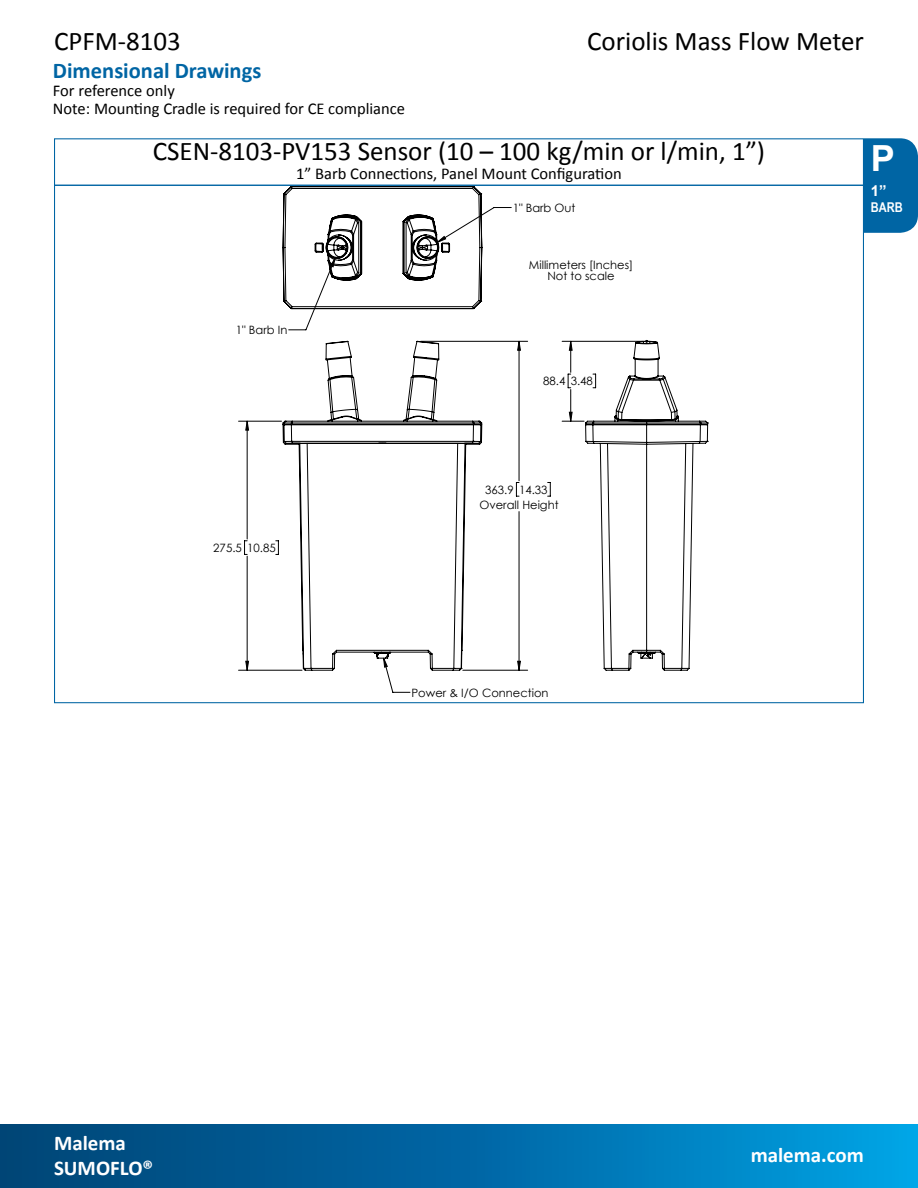
<style>
.page{position:relative;width:918px;height:1188px;background:#fff}
.page>*{position:absolute;margin:0;border:0;box-sizing:border-box;transform-origin:0 0}
.t1{font:700 36px "Arial";color:#fff}
.t2{font:27px "Calibri";color:#000}
.t3{font:700 22.5px "Calibri";color:#0065a4}
.t4{font:700 21px/25.2px "Calibri";color:#fff}
.t5{font:16.5px/18px "Calibri";color:#000}
.t6{font:700 15px "Arial";color:#fff}
.t7{font:700 13.5px "Arial Narrow";color:#fff}
.t8{font:11.55px/11.2px "Century Gothic";color:#000;text-align:center}
</style>
<div class="page">
<div style="left:0;top:1125px;width:918px;height:63px;background:linear-gradient(to right,#003d71,#009de1)"></div>
<svg style="left:238px;top:207px;width:313px;height:486px"></svg>
<svg style="left:246px;top:421px;width:3px;height:9px"></svg>
<svg style="left:246px;top:661px;width:3px;height:9px"></svg>
<svg style="left:483px;top:341px;width:37px;height:329px"></svg>
<svg style="left:282px;top:341px;width:201px;height:330px"></svg>
<svg style="left:282px;top:187px;width:200px;height:123px"></svg>
<svg style="left:562px;top:340px;width:147px;height:331px"></svg>
<div style="left:864px;top:138px;width:54px;height:95px;background:#0065a4"></div>
<h2 class="t2" style="left:54px;top:22px;width:128px">CPFM-8103</h2>
<h2 class="t2" style="left:587px;top:22px;width:278px">Coriolis Mass Flow Meter</h2>
<p class="t3" style="left:53px;top:54px;width:210px">Dimensional Drawings</p>
<p class="t5" style="left:53px;top:81px;width:354px">For reference only<br>Note: Mounting Cradle is required for CE compliance</p>
<p class="t2" style="left:153px;top:132px;width:614px">CSEN-8103-PV153 Sensor (10 – 100 kg/min or l/min, 1”)</p>
<p class="t5" style="left:296px;top:164px;width:327px">1” Barb Connections, Panel Mount Configuration</p>
<p class="t8" style="left:513px;top:202px;width:64px">1" Barb Out</p>
<p class="t1" style="left:871px;top:133px;width:26px">P</p>
<p class="t6" style="left:871px;top:180px;width:17px">1”</p>
<p class="t7" style="left:871px;top:197px;width:33px">BARB</p>
<p class="t8" style="left:236px;top:324px;width:53px">1" Barb In</p>
<p class="t8" style="left:213px;top:542px;width:64px">275.5 10.85</p>
<p class="t8" style="left:529px;top:259px;width:106px">Millimeters [Inches]<br>Not to scale</p>
<p class="t8" style="left:543px;top:375px;width:51px">88.4 3.48</p>
<p class="t8" style="left:480px;top:482px;width:81px;line-height:15.5px">363.9 14.33<br>Overall Height</p>
<p class="t8" style="left:411px;top:687px;width:139px">Power &amp; I/O Connection</p>
<h3 class="t4" style="left:54px;top:1129px;width:101px">Malema<br>SUMOFLO®</h3>
<h3 class="t4" style="left:735px;top:1141px;width:115px">malema.com</h3>
<h3 class="t4" style="left:751px;top:1141px;width:115px">malema.com</h3>
</div>
